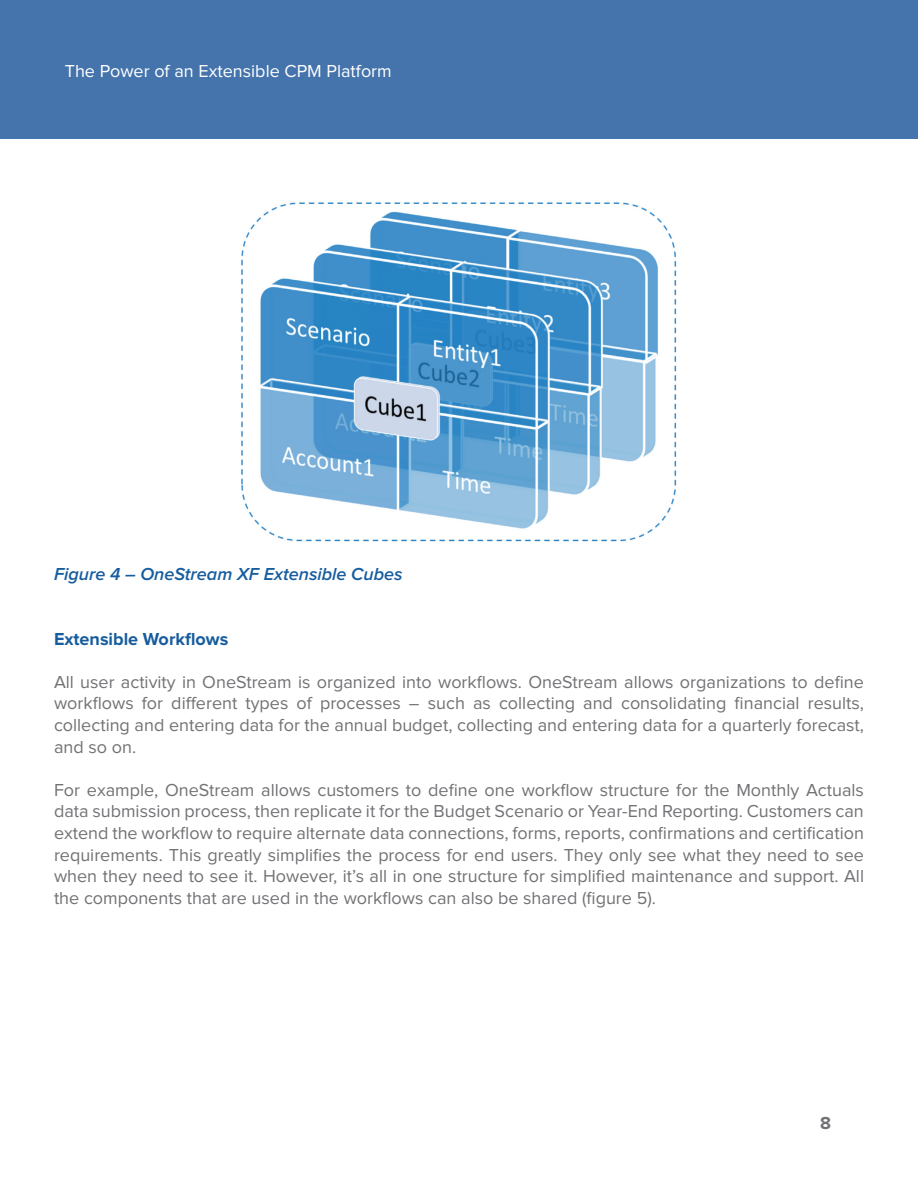
<style>
.page{position:relative;width:918px;height:1188px;background:#fff}
.page>*{position:absolute;margin:0;border:0;box-sizing:border-box;transform-origin:0 0}
.t1{font:18px/21.6px "Proxima Nova";color:#717275;text-align:justify}
.t2{font:italic 600 18px "Proxima Nova";color:#175d9e}
.t3{font:18px "Proxima Nova";color:#fff}
.t4{font:700 18px "Proxima Nova";color:#175d9e}
.t5{font:700 18px "Proxima Nova";color:#717275}
</style>
<div class="page">
<div style="left:0;top:0;width:918px;height:139px;background:#4574ad"></div>
<img style="left:241px;top:202px;width:436px;height:340px">
<p class="t3" style="left:65px;top:63px;width:328px">The Power of an Extensible CPM Platform</p>
<p class="t2" style="left:54px;top:565px;width:350px">Figure 4 – OneStream XF Extensible Cubes</p>
<p class="t4" style="left:54px;top:630px;width:176px">Extensible Workflows</p>
<p class="t1" style="left:54px;top:672px;width:812px">All user activity in OneStream is organized into workflows. OneStream allows organizations to define workflows for different types of processes – such as collecting and consolidating financial results, collecting and entering data for the annual budget, collecting and entering data for a quarterly forecast, and so on.</p>
<p class="t1" style="left:54px;top:780px;width:812px">For example, OneStream allows customers to define one workflow structure for the Monthly Actuals data submission process, then replicate it for the Budget Scenario or Year-End Reporting. Customers can extend the workflow to require alternate data connections, forms, reports, confirmations and certification requirements. This greatly simplifies the process for end users. They only see what they need to see when they need to see it. However, it’s all in one structure for simplified maintenance and support. All the components that are used in the workflows can also be shared (figure 5).</p>
<p class="t5" style="left:820px;top:1115px;width:12px">8</p>
</div>
